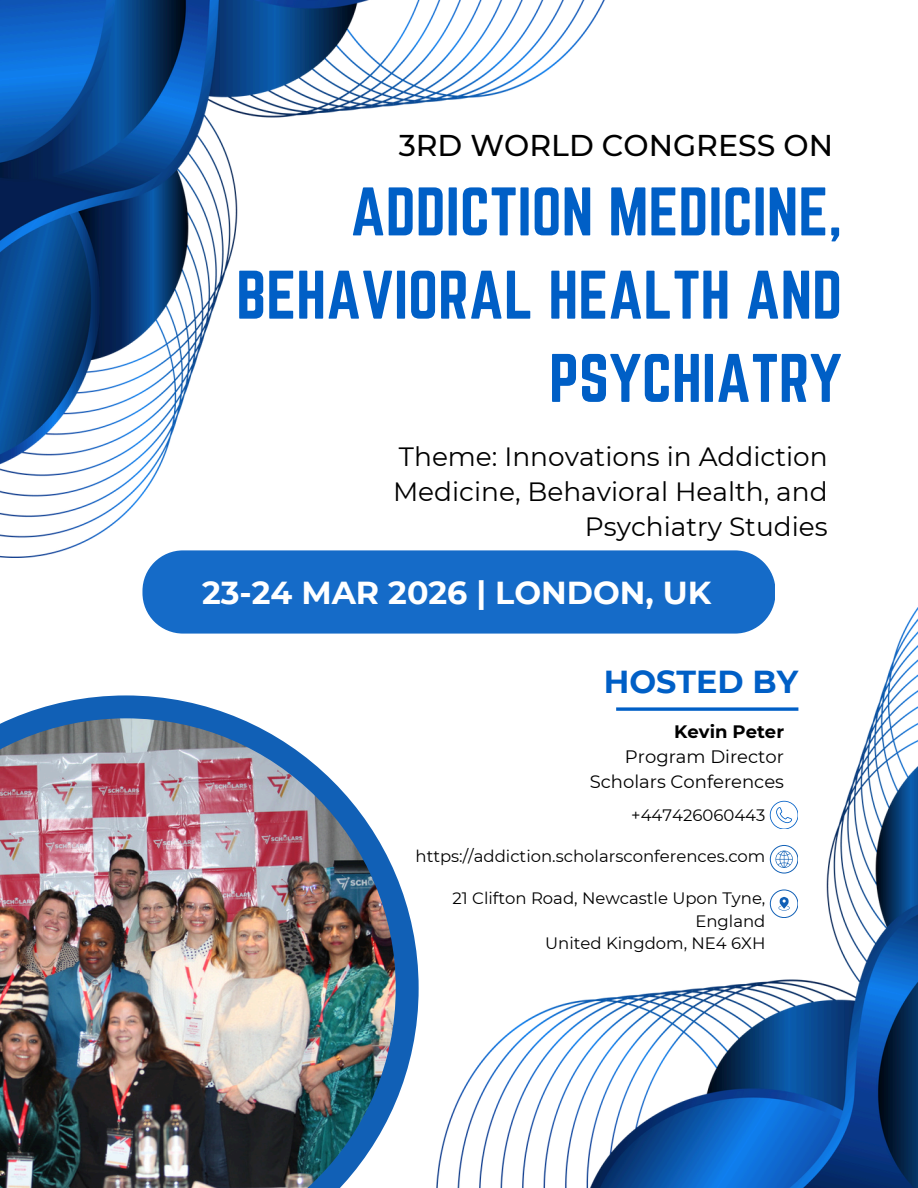
<style>
.page{position:relative;width:918px;height:1188px;background:#fff}
.page>*{position:absolute;margin:0;border:0;box-sizing:border-box;transform-origin:0 0}
.t1{font:60px/83.2px "Norwester";color:#005fc6;text-align:right}
.t2{font:700 31.8px "Montserrat";color:#fff}
.t3{font:700 31.8px "Montserrat";color:#005fc6}
.t4{font:500 30px "Montserrat";color:#000}
.t5{font:26.4px/35.2px "Montserrat";color:#000;text-align:right}
.t6{font:18px/24.8px "Montserrat";color:#000;text-align:right}
.t7{font:700 18px "Montserrat";color:#000}
.t8{font:16.5px/22.5px "Montserrat";color:#000;text-align:right}
</style>
<div class="page">
<img style="left:0;top:0;width:605px;height:558px">
<img style="left:437px;top:540px;width:481px;height:648px">
<svg style="left:13px;top:695px;width:406px;height:406px"></svg>
<img style="left:0;top:718px;width:396px;height:470px">
<svg style="left:616px;top:707px;width:182px;height:4px"></svg>
<div style="left:142px;top:550px;width:633px;height:84px;background:#156bc8"></div>
<svg style="left:770px;top:801px;width:28px;height:28px"></svg>
<svg style="left:770px;top:889px;width:28px;height:29px"></svg>
<svg style="left:770px;top:845px;width:28px;height:28px"></svg>
<h2 class="t4" style="left:399px;top:127px;width:436px">3RD WORLD CONGRESS ON</h2>
<p class="t1" style="left:236px;top:170px;width:607px">ADDICTION MEDICINE,<br>BEHAVIORAL HEALTH AND<br>PSYCHIATRY</p>
<h1 class="t5" style="left:393px;top:439px;width:436px">Theme: Innovations in Addiction<br>Medicine, Behavioral Health, and<br>Psychiatry Studies</h1>
<h3 class="t2" style="left:202px;top:573px;width:511px">23-24 MAR 2026 | LONDON, UK</h3>
<p class="t3" style="left:604px;top:662px;width:196px">HOSTED BY</p>
<h2 class="t7" style="left:674px;top:721px;width:111px">Kevin Peter</h2>
<p class="t6" style="left:590px;top:744px;width:196px">Program Director<br>Scholars Conferences</p>
<p class="t8" style="left:631px;top:804px;width:136px">+447426060443</p>
<p class="t8" style="left:416px;top:844px;width:351px">https://addiction.scholarsconferences.com</p>
<p class="t8" style="left:453px;top:887px;width:314px">21 Clifton Road, Newcastle Upon Tyne,<br>England</p>
<p class="t8" style="left:545px;top:932px;width:222px">United Kingdom, NE4 6XH</p>
</div>
